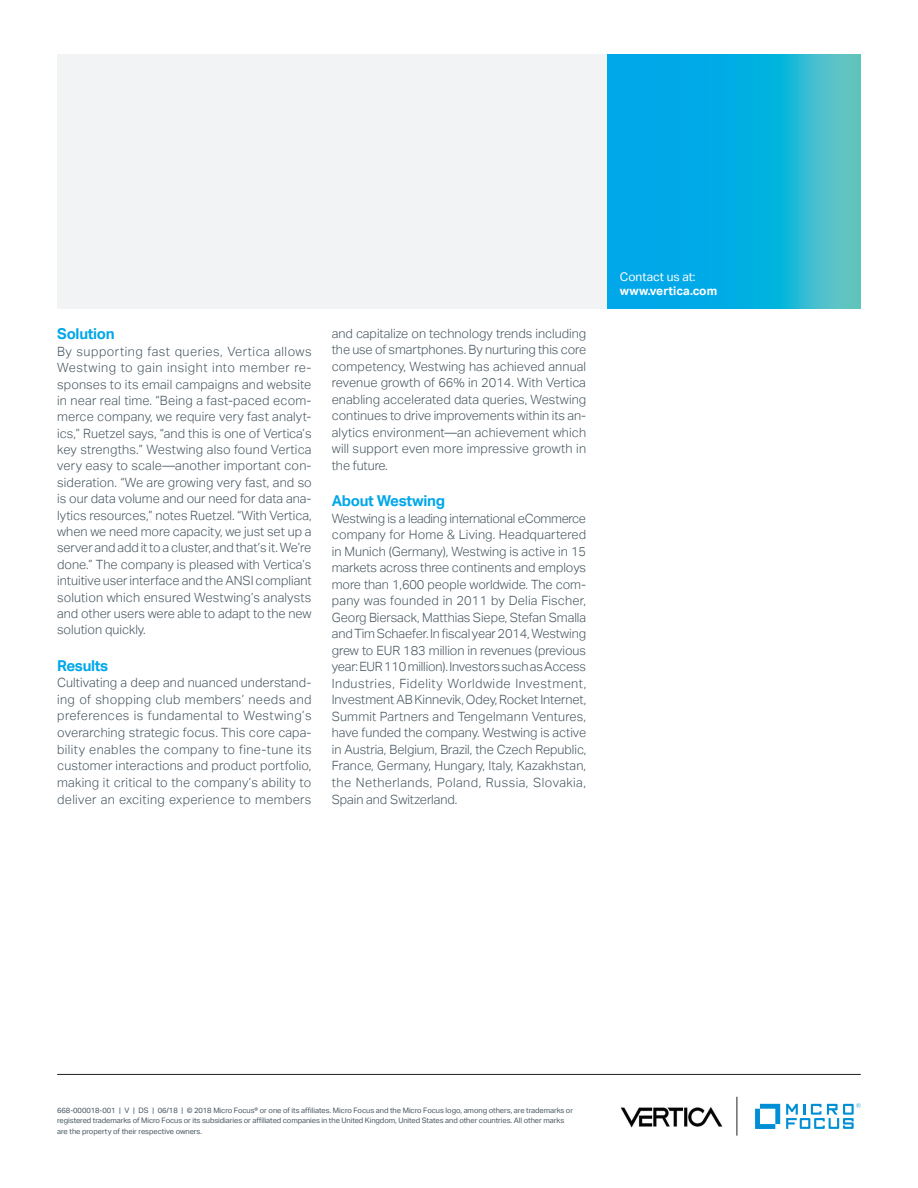
<style>
.page{position:relative;width:918px;height:1188px;background:#fff}
.page>*{position:absolute;margin:0;border:0;box-sizing:border-box;transform-origin:0 0}
.subhead_10_13-blue{font:700 15px "Aktiv Grotesk";letter-spacing:-.02em;color:#00a7e9}
.body_8_5_11-grey{font:300 12.75px/16.5px "Aktiv Grotesk";letter-spacing:.01em;color:#45555f;text-align:justify}
.Contact_URL_8_9_5-bo{font:700 12px "Aktiv Grotesk";color:#fff}
.Contact_8_9_5-regula{font:12px "Aktiv Grotesk";color:#fff}
.mousetype-legal_5_7{font:7.5px/10.5px "Aktiv Grotesk";letter-spacing:-.01em;color:#45555f}
</style>
<div class="page">
<hr style="left:57px;top:1074px;width:804px;height:1px;background:#231f20">
<svg style="left:607px;top:54px;width:254px;height:254px;background:#14b1dd"></svg>
<div style="left:57px;top:54px;width:550px;height:254px;background:#f2f3f4"></div>
<svg style="left:755px;top:1104px;width:25px;height:25px"></svg>
<svg style="left:786px;top:1103px;width:75px;height:26px"></svg>
<hr style="left:737px;top:1097px;width:1px;height:39px;background:#231f20">
<img style="left:621px;top:1107px;width:101px;height:20px">
<p class="subhead_10_13-blue" style="left:57px;top:325px;width:59px">Solution</p>
<p class="body_8_5_11-grey" style="left:57px;top:343px;width:256px">By supporting fast queries, Vertica allows Westwing to gain insight into member re&shy;sponses to its email campaigns and website in near real time. “Being a fast-paced ecom&shy;merce company, we require very fast analyt&shy;ics,” Ruetzel says, “and this is one of Vertica’s key strengths.” Westwing also found Vertica very easy to scale—another important con&shy;sideration. “We are growing very fast, and so is our data volume and our need for data ana&shy;lytics resources,” notes Ruetzel. “With Vertica, when we need more capacity, we just set up a server and add it to a cluster, and that’s it. We’re done.” The company is pleased with Vertica’s intuitive user interface and the ANSI compliant solution which ensured Westwing’s analysts and other users were able to adapt to the new solution quickly.</p>
<p class="subhead_10_13-blue" style="left:57px;top:657px;width:53px">Results</p>
<p class="body_8_5_11-grey" style="left:57px;top:674px;width:256px">Cultivating a deep and nuanced understand&shy;ing of shopping club members’ needs and preferences is fundamental to Westwing’s overarching strategic focus. This core capa&shy;bility enables the company to fine-tune its customer interactions and product portfolio, making it critical to the company’s ability to deliver an exciting experience to members</p>
<p class="body_8_5_11-grey" style="left:332px;top:325px;width:256px">and capitalize on technology trends including the use of smartphones. By nurturing this core competency, Westwing has achieved annual revenue growth of 66% in 2014. With Vertica enabling accelerated data queries, Westwing continues to drive improvements within its an&shy;alytics environment—an achievement which will support even more impressive growth in the future.</p>
<p class="subhead_10_13-blue" style="left:332px;top:492px;width:115px">About Westwing</p>
<p class="body_8_5_11-grey" style="left:332px;top:510px;width:256px">Westwing is a leading international eCommerce company for Home &amp; Living. Headquartered in Munich (Germany), Westwing is active in 15 markets across three continents and employs more than 1,600 people worldwide. The com&shy;pany was founded in 2011 by Delia Fischer, Georg Biersack, Matthias Siepe, Stefan Smalla and Tim Schaefer. In fiscal year 2014, Westwing grew to EUR 183 million in revenues (previous year: EUR 110 million). Investors such as Access Industries, Fidelity Worldwide Investment, Investment AB Kinnevik, Odey, Rocket Internet, Summit Partners and Tengelmann Ventures, have funded the company. Westwing is active in Austria, Belgium, Brazil, the Czech Republic, France, Germany, Hungary, Italy, Kazakhstan, the Netherlands, Poland, Russia, Slovakia, Spain and Switzerland.</p>
<p class="Contact_8_9_5-regula" style="left:620px;top:269px;width:77px">Contact us at:</p>
<p class="Contact_URL_8_9_5-bo" style="left:620px;top:284px;width:99px">www.vertica.com</p>
<p class="mousetype-legal_5_7" style="left:57px;top:1105px;width:517px">668-000018-001 | V | DS | 06/18 | © 2018 Micro Focus® or one of its affiliates. Micro Focus and the Micro Focus logo, among others, are trademarks or registered trademarks of Micro Focus or its subsidiaries or affiliated companies in the United Kingdom, United States and other countries. All other marks are the property of their respective owners.</p>
</div>
